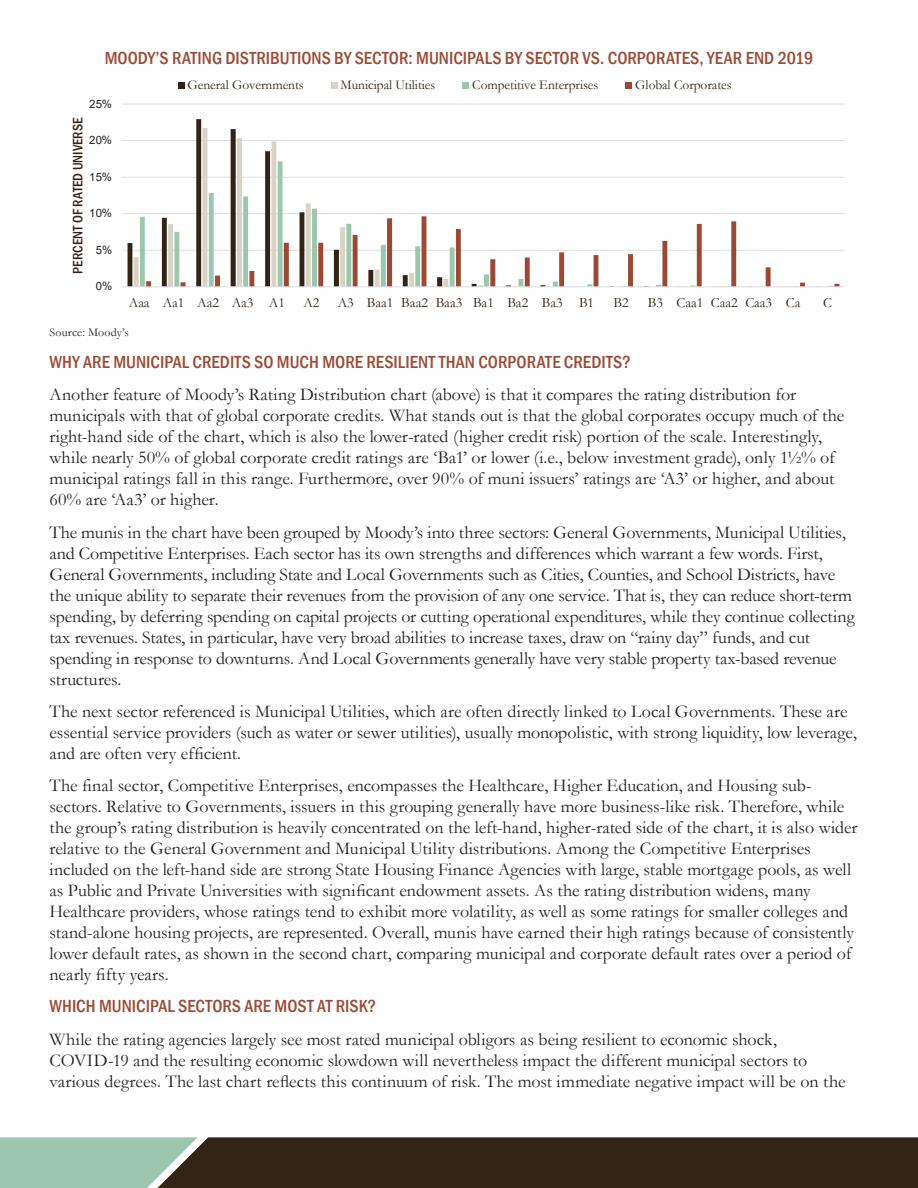
<style>
.page{position:relative;width:918px;height:1188px;background:#fff}
.page>*{position:absolute;margin:0;border:0;box-sizing:border-box;transform-origin:0 0}
.t1{font:18px/21px "Garamond";color:#231f20}
.t2{font:500 condensed 18px "Franklin Gothic";color:#9c4a35}
.t3{font:500 condensed 15.3px "Franklin Gothic";color:#9c4934}
.t4{font:14.1px "Garamond";letter-spacing:-.005em;color:#312416}
.t5{font:500 condensed 14.1px "Franklin Gothic";color:#312416}
.t6{font:13.5px "Garamond";color:#312416}
.t7{font:12px "Garamond";letter-spacing:.01em;color:#231f20}
.t8{font:11.4px "Arial";letter-spacing:.005em;color:#231f20}
</style>
<div class="page">
<svg style="left:0;top:1137px;width:918px;height:51px;background:#494735"></svg>
<svg style="left:122px;top:82px;width:723px;height:206px"></svg>
<p class="t3" style="left:153px;top:46px;width:599px">MOODY'S RATING DISTRIBUTIONS BY SECTOR: MUNICIPALS BY SECTOR VS. CORPORATES, YEAR END 2019</p>
<p class="t6" style="left:188px;top:75px;width:118px">General Governments</p>
<p class="t6" style="left:341px;top:75px;width:96px">Municipal Utilities</p>
<p class="t6" style="left:472px;top:75px;width:128px">Competitive Enterprises</p>
<p class="t6" style="left:635px;top:75px;width:98px">Global Corporates</p>
<p class="t2" style="left:105px;top:46px;width:710px">MOODY’S RATING DISTRIBUTIONS BY SECTOR: MUNICIPALS BY SECTOR VS. CORPORATES, YEAR END 2019</p>
<p class="t8" style="left:89px;top:96px;width:24px">25%</p>
<p class="t5" style="left:69px;top:274px;width:158px;rotate:-90deg">PERCENT OF RATED UNIVERSE</p>
<p class="t8" style="left:89px;top:132px;width:24px">20%</p>
<p class="t8" style="left:89px;top:169px;width:24px">15%</p>
<p class="t8" style="left:89px;top:206px;width:24px">10%</p>
<p class="t8" style="left:96px;top:242px;width:18px">5%</p>
<p class="t8" style="left:96px;top:279px;width:18px">0%</p>
<p class="t4" style="left:129px;top:293px;width:158px">Aaa Aa1 Aa2 Aa3 A1</p>
<p class="t4" style="left:303px;top:293px;width:18px">A2</p>
<p class="t4" style="left:338px;top:293px;width:258px">A3 Baa1 Baa2 Baa3 Ba1 Ba2 Ba3 B1</p>
<p class="t4" style="left:614px;top:293px;width:17px">B2</p>
<p class="t4" style="left:648px;top:293px;width:154px">B3 Caa1 Caa2 Caa3 Ca</p>
<p class="t4" style="left:823px;top:293px;width:10px">C</p>
<p class="t7" style="left:50px;top:324px;width:81px">Source: Moody’s</p>
<p class="t2" style="left:50px;top:350px;width:583px">WHY ARE MUNICIPAL CREDITS SO MUCH MORE RESILIENT THAN CORPORATE CREDITS?</p>
<p class="t1" style="left:50px;top:384px;width:796px">Another feature of Moody’s Rating Distribution chart (above) is that it compares the rating distribution for municipals with that of global corporate credits. What stands out is that the global corporates occupy much of the right-hand side of the chart, which is also the lower-rated (higher credit risk) portion of the scale. Interestingly, while nearly 50% of global corporate credit ratings are ‘Ba1’ or lower (i.e., below investment grade), only 1½% of municipal ratings fall in this range. Furthermore, over 90% of muni issuers’ ratings are ‘A3’ or higher, and about 60% are ‘Aa3’ or higher.</p>
<p class="t1" style="left:50px;top:521px;width:807px">The munis in the chart have been grouped by Moody’s into three sectors: General Governments, Municipal Utilities, and Competitive Enterprises. Each sector has its own strengths and differences which warrant a few words. First, General Governments, including State and Local Governments such as Cities, Counties, and School Districts, have the unique ability to separate their revenues from the provision of any one service. That is, they can reduce short-term spending, by deferring spending on capital projects or cutting operational expenditures, while they continue collecting tax revenues. States, in particular, have very broad abilities to increase taxes, draw on “rainy day” funds, and cut spending in response to downturns. And Local Governments generally have very stable property tax-based revenue structures.</p>
<p class="t1" style="left:50px;top:700px;width:809px">The next sector referenced is Municipal Utilities, which are often directly linked to Local Governments. These are essential service providers (such as water or sewer utilities), usually monopolistic, with strong liquidity, low leverage, and are often very efficient.</p>
<p class="t1" style="left:50px;top:775px;width:810px">The final sector, Competitive Enterprises, encompasses the Healthcare, Higher Education, and Housing sub&shy;sectors. Relative to Governments, issuers in this grouping generally have more business-like risk. Therefore, while the group’s rating distribution is heavily concentrated on the left-hand, higher-rated side of the chart, it is also wider relative to the General Government and Municipal Utility distributions. Among the Competitive Enterprises included on the left-hand side are strong State Housing Finance Agencies with large, stable mortgage pools, as well as Public and Private Universities with significant endowment assets. As the rating distribution widens, many Healthcare providers, whose ratings tend to exhibit more volatility, as well as some ratings for smaller colleges and stand-alone housing projects, are represented. Overall, munis have earned their high ratings because of consistently lower default rates, as shown in the second chart, comparing municipal and corporate default rates over a period of nearly fifty years.</p>
<p class="t2" style="left:50px;top:995px;width:328px">WHICH MUNICIPAL SECTORS ARE MOST AT RISK?</p>
<p class="t1" style="left:50px;top:1028px;width:798px">While the rating agencies largely see most rated municipal obligors as being resilient to economic shock,<br>COVID-19 and the resulting economic slowdown will nevertheless impact the different municipal sectors to various degrees. The last chart reflects this continuum of risk. The most immediate negative impact will be on the</p>
</div>
